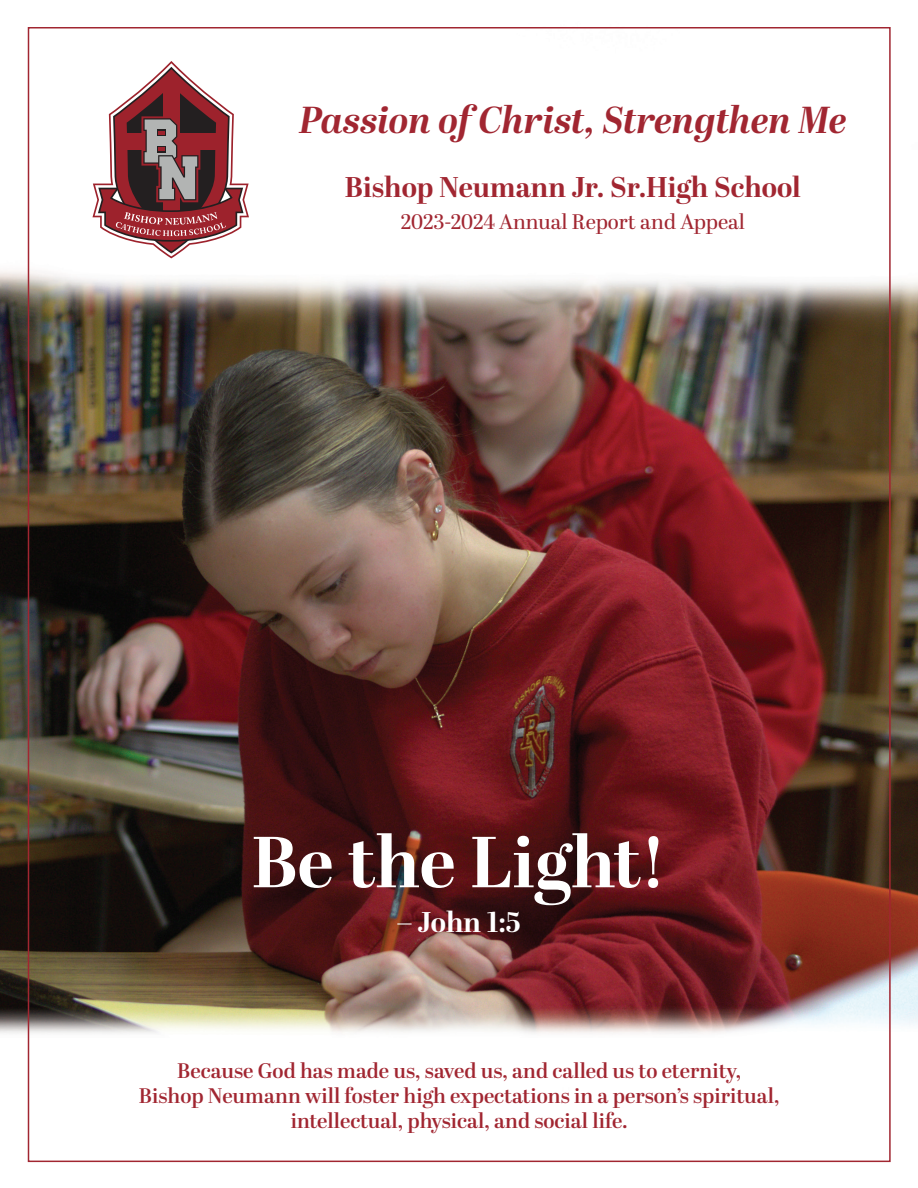
<style>
.page{position:relative;width:918px;height:1188px;background:#fff}
.page>*{position:absolute;margin:0;border:0;box-sizing:border-box;transform-origin:0 0}
.t1{font:700 72px "Abril Display";color:#fff}
.t2{font:italic 700 37.5px "Abril Display";color:#a12631}
.t3{font:700 28.5px "Abril Display";color:#a12631}
.t4{font:700 28.5px "Abril Display";color:#fff}
.t5{font:600 21px "Abril Display";color:#a12631}
.t6{font:21px "Abril Display";color:#a12631}
</style>
<div class="page">
<img style="left:0;top:27px;width:918px;height:1136px">
<svg style="left:92px;top:61px;width:157px;height:197px"></svg>
<p class="t2" style="left:299px;top:93px;width:549px">Passion of Christ, Strengthen Me</p>
<p class="t3" style="left:345px;top:167px;width:458px">Bishop Neumann Jr. Sr.High School</p>
<p class="t6" style="left:401px;top:207px;width:346px">2023-2024 Annual Report and Appeal</p>
<p class="t1" style="left:252px;top:812px;width:417px">Be the Light!</p>
<p class="t4" style="left:398px;top:903px;width:125px">– John 1:5</p>
<p class="t5" style="left:177px;top:1056px;width:565px">Because God has made us, saved us, and called us to eternity,</p>
<p class="t5" style="left:139px;top:1081px;width:642px">Bishop Neumann will foster high expectations in a person’s spiritual,</p>
<p class="t5" style="left:291px;top:1106px;width:338px">intellectual, physical, and social life.</p>
</div>
